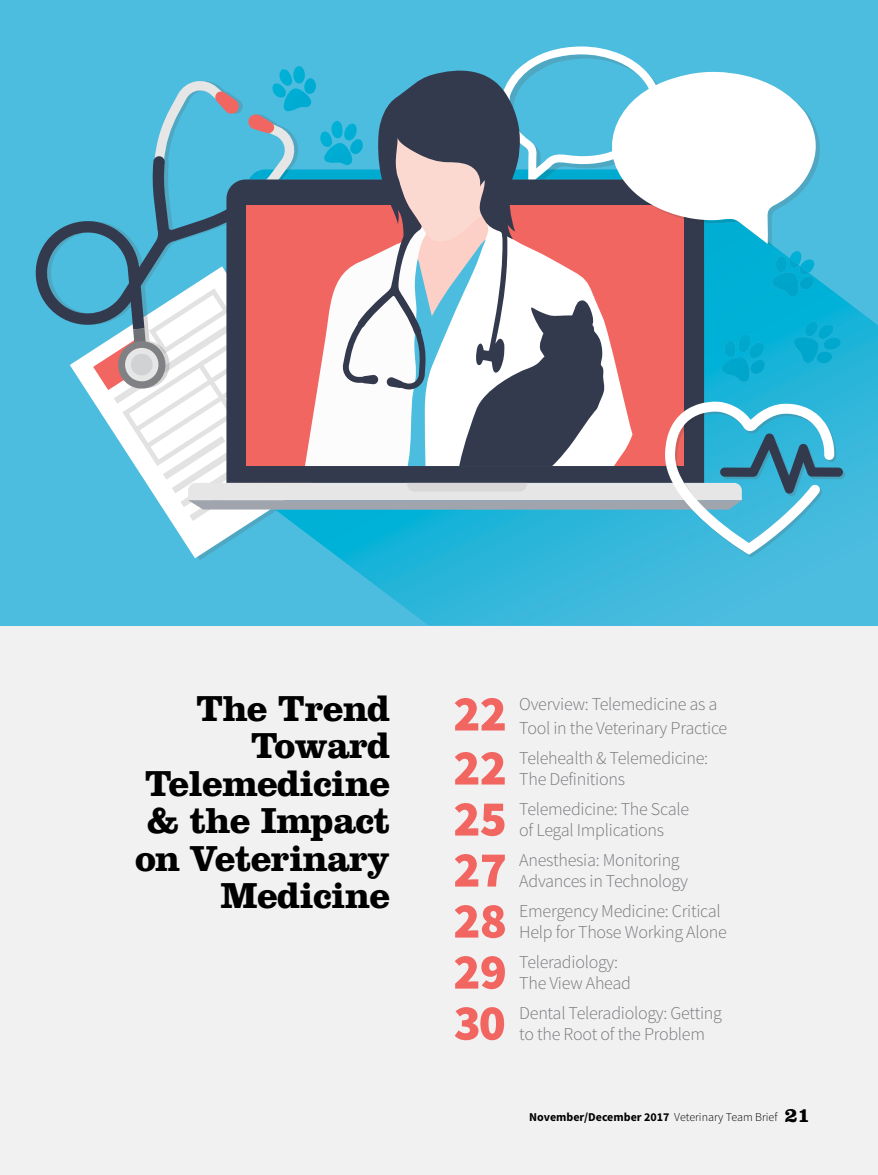
<style>
.page{position:relative;width:878px;height:1175px;background:#fff}
.page>*{position:absolute;margin:0;border:0;box-sizing:border-box;transform-origin:0 0}
.t1{font:900 50.25px "Source Sans Pro";letter-spacing:-.015em;color:#f16661}
.t2{font:700 37.5px/37.5px "Clarendon LT Std";letter-spacing:-.02em;color:#000;text-align:right}
.t3{font:300 18px/21px "Source Sans Pro";letter-spacing:-.015em;color:#77787b}
.t4{font:700 12px "Source Sans Pro";color:#000}
.s1{font-weight:300}
.s2{font-family:"Clarendon LT Std";font-size:21px}
</style>
<div class="page">
<div style="left:0;top:625px;width:878px;height:549px;background:#f1f1f2"></div>
<div style="left:0;top:0;width:878px;height:625px;background:#4cbcdf"></div>
<svg style="left:342px;top:300px;width:536px;height:325px"></svg>
<svg style="left:35px;top:46px;width:810px;height:514px"></svg>
<h2 class="t2" style="left:135px;top:689px;width:257px">The Trend<br>Toward<br>Telemedicine &amp; the Impact on Veterinary<br>Medicine</h2>
<h1 class="t1" style="left:453px;top:681px;width:55px">22</h1>
<p class="t3" style="left:519px;top:691px;width:209px;line-height:24px">Overview: Telemedicine as a<br>Tool in the Veterinary Practice</p>
<h1 class="t1" style="left:453px;top:735px;width:55px">22</h1>
<p class="t3" style="left:519px;top:747px;width:190px">Telehealth &amp; Telemedicine:<br>The Definitions</p>
<h1 class="t1" style="left:453px;top:786px;width:55px">25</h1>
<p class="t3" style="left:519px;top:798px;width:171px">Telemedicine: The Scale of Legal Implications</p>
<h1 class="t1" style="left:453px;top:837px;width:55px">27</h1>
<p class="t3" style="left:519px;top:849px;width:170px">Anesthesia: Monitoring<br>Advances in Technology</p>
<h1 class="t1" style="left:453px;top:888px;width:55px">28</h1>
<p class="t3" style="left:519px;top:900px;width:209px">Emergency Medicine: Critical<br>Help for Those Working Alone</p>
<h1 class="t1" style="left:453px;top:939px;width:55px">29</h1>
<p class="t3" style="left:519px;top:951px;width:113px">Teleradiology:<br>The View Ahead</p>
<h1 class="t1" style="left:453px;top:990px;width:54px">30</h1>
<p class="t3" style="left:519px;top:1002px;width:204px">Dental Teleradiology: Getting to the Root of the Problem</p>
<p class="t4" style="left:529px;top:1109px;width:283px">November/December 2017 <span class="s1">Veterinary Team Brief</span> <span class="s2">21</span></p>
</div>
